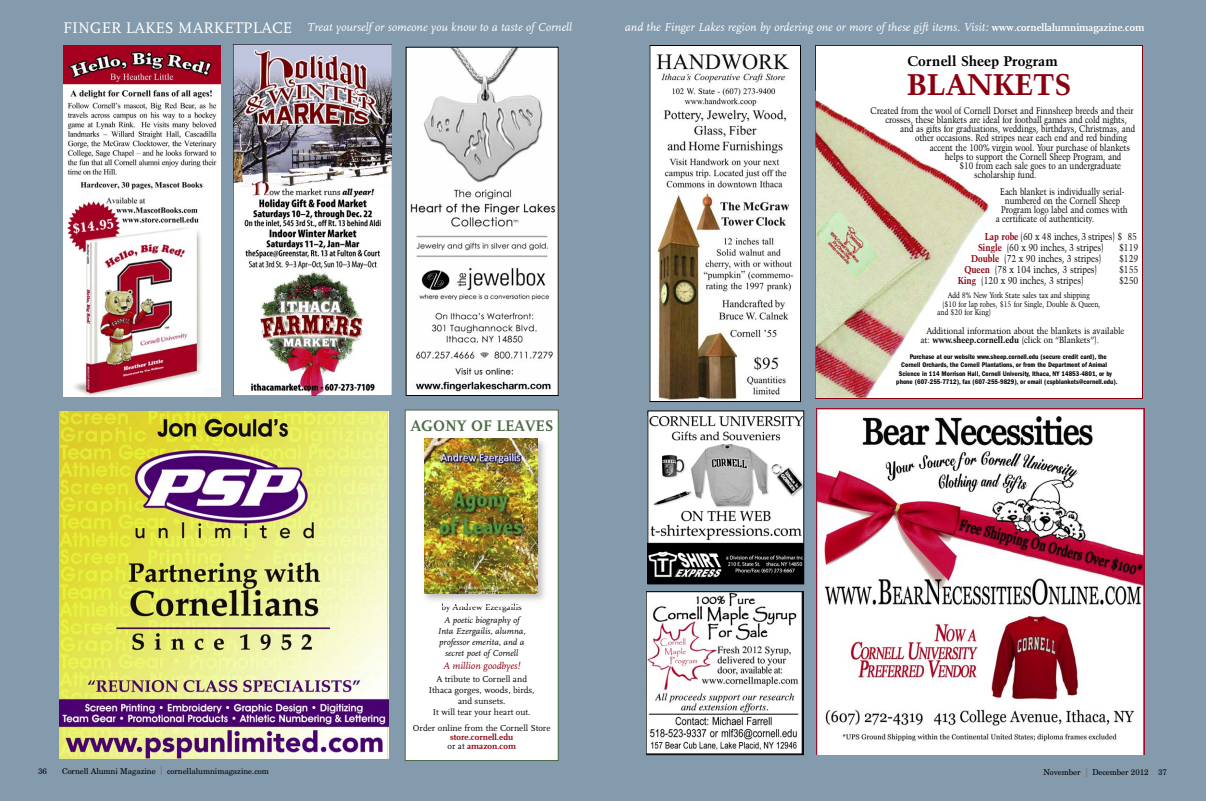
<style>
.page{position:relative;width:1206px;height:801px;background:#849aad}
.page>*{position:absolute;margin:0;border:0;box-sizing:border-box;transform-origin:0 0}
.t1{font:700 30px "Kuenstler 480 BT";color:#8a000f}
.t2{font:700 16px "FF Scala";color:#4d6b46}
.t3{font:700 14px "Kuenstler 480 BT";color:#000}
.t4{font:italic 12px "FF Scala";color:#fff}
.t5{font:10px/11px "Kuenstler 480 BT";color:#000;scale:.84 1}
.t6{font:italic 10px "FF Scala";color:#8a000f}
.t7{font:9.5px "Kuenstler 480 BT";color:#000;scale:.85 1}
.t8{font:9px/10.8px "FF Scala";color:#000;text-align:center}
.t9{font:9px/9.5px "Kuenstler 480 BT";color:#000;scale:.91 1}
.t10{font:italic 9px/10.8px "FF Scala";color:#000;text-align:center}
.t11{font:700 9px/9px "FF Scala";color:#8a000f}
.t12{font:8px "Kuenstler 480 BT";color:#000;scale:.85 1}
.t13{font:8px "New Century Schlbk";letter-spacing:-.01em;color:#000}
.t14{font:600 condensed 7px "Franklin Gothic";color:#000}
.s1{font-style:normal;font-size:16px}
.s2{font-weight:700;font-style:normal;font-size:11px}
.s3{font-weight:700;color:#8a000f}
.s4{font-weight:700}
.s5{font-weight:400;color:#000}
.s6{font-size:12px;color:#787878}
</style>
<div class="page">
<img style="left:63px;top:45px;width:158px;height:351px">
<img style="left:408px;top:49px;width:149px;height:345px">
<img style="left:651px;top:47px;width:148px;height:353px">
<div style="left:649px;top:45px;width:152px;height:357px;border:1px solid #000"></div>
<img style="left:234px;top:44px;width:157px;height:351px">
<div style="left:648px;top:411px;width:156px;height:173px;background:linear-gradient(to right,#fff,#fff)"></div>
<img style="left:650px;top:417px;width:152px;height:165px">
<div style="left:648px;top:411px;width:156px;height:173px;border:1px solid #000"></div>
<img style="left:59px;top:412px;width:330px;height:347px">
<img style="left:646px;top:591px;width:158px;height:165px">
<div style="left:816px;top:46px;width:326px;height:352px;background:#fff"></div>
<img style="left:816px;top:100px;width:173px;height:298px">
<img style="left:816px;top:408px;width:329px;height:346px">
<div style="left:406px;top:410px;width:152px;height:350px;background:#fff"></div>
<div style="left:405px;top:410px;width:153px;height:351px;border:1px solid #4d6b46"></div>
<img style="left:424px;top:438px;width:121px;height:167px">
<img style="left:442px;top:604px;width:79px;height:2px">
<img style="left:424px;top:439px;width:114px;height:154px">
<p class="t4" style="left:63px;top:20px;width:511px"><span class="s1">FINGER LAKES MARKETPLACE</span> Treat yourself or someone you know to a taste of Cornell</p>
<p class="t4" style="left:625px;top:20px;width:521px">and the Finger Lakes region by ordering one or more of these gift items. Visit: <span class="s2">www.cornellalumnimagazine.com</span></p>
<h3 class="t3" style="left:907px;top:55px;width:152px">Cornell Sheep Program</h3>
<h1 class="t1" style="left:907px;top:72px;width:166px">BLANKETS</h1>
<p class="t7" style="left:871px;top:106px;width:311px">Created from the wool of Cornell Dorset and Finnsheep breeds and their</p>
<p class="t7" style="left:885px;top:116px;width:286px">crosses, these blankets are ideal for football games and cold nights,</p>
<p class="t7" style="left:900px;top:125px;width:278px">and as gifts for graduations, weddings, birthdays, Christmas, and</p>
<p class="t7" style="left:915px;top:134px;width:251px">other occasions. Red stripes near each end and red binding</p>
<p class="t7" style="left:930px;top:143px;width:237px">accent the 100% virgin wool. Your purchase of blankets</p>
<p class="t7" style="left:945px;top:153px;width:209px">helps to support the Cornell Sheep Program, and</p>
<p class="t7" style="left:960px;top:162px;width:192px">$10 from each sale goes to an undergraduate</p>
<p class="t7" style="left:974px;top:171px;width:75px">scholarship fund.</p>
<p class="t7" style="left:1000px;top:187px;width:148px">Each blanket is individually serial-</p>
<p class="t7" style="left:1005px;top:196px;width:137px">numbered on the Cornell Sheep</p>
<p class="t7" style="left:1001px;top:205px;width:150px">Program logo label and comes with</p>
<p class="t7" style="left:996px;top:214px;width:117px">a certificate of authenticity.</p>
<p class="t5" style="left:978px;top:231px;width:191px;text-indent:7px"><span class="s3">Lap robe</span> (60 x 48 inches,3 stripes) $ 85<br><span class="s3">Single</span> (60 x 90 inches, 3 stripes)</p>
<p class="t5" style="left:1119px;top:242px;width:24px">$119</p>
<p class="t5" style="left:971px;top:253px;width:156px"><span class="s3">Double</span> (72 x 90 inches, 3 stripes)</p>
<p class="t5" style="left:1119px;top:253px;width:24px">$129</p>
<p class="t5" style="left:964px;top:264px;width:159px"><span class="s3">Queen</span> (78 x 104 inches, 3 stripes)</p>
<p class="t5" style="left:1119px;top:264px;width:24px">$155</p>
<p class="t5" style="left:958px;top:275px;width:151px"><span class="s3">King</span> (120 x 90 inches, 3 stripes)</p>
<p class="t5" style="left:1119px;top:275px;width:24px">$250</p>
<p class="t12" style="left:948px;top:292px;width:168px">Add 8% New York State sales tax and shipping</p>
<p class="t12" style="left:943px;top:301px;width:187px">($10 for lap robes, $15 for Single, Double &amp; Queen,</p>
<p class="t12" style="left:937px;top:309px;width:64px">and $20 for King)</p>
<p class="t9" style="left:921px;top:327px;width:225px;text-indent:6px">Additional information about the blankets is available at: <span class="s4">www.sheep.cornell.edu</span> (click on “Blankets”).</p>
<p class="t14" style="left:910px;top:354px;width:199px">Purchase at our website www.sheep.cornell.edu (secure credit card), the</p>
<p class="t14" style="left:901px;top:363px;width:207px">Cornell Orchards, the Cornell Plantations, or from the Department of Animal</p>
<p class="t14" style="left:899px;top:371px;width:215px">Science in 114 Morrison Hall, Cornell University, Ithaca, NY 14853-4801, or by</p>
<p class="t14" style="left:896px;top:379px;width:223px">phone (607-255-7712), fax (607-255-9829), or email (cspblankets@cornell.edu).</p>
<h2 class="t2" style="left:411px;top:416px;width:145px">AGONY OF LEAVES</h2>
<p class="t8" style="left:441px;top:602px;width:82px">by Andrew Ezergailis</p>
<p class="t10" style="left:438px;top:615px;width:89px">A poetic biography of<br>Inta Ezergailis, alumna, professor emerita, and a secret poet of Cornell</p>
<p class="t6" style="left:443px;top:660px;width:79px">A million goodbyes!</p>
<p class="t8" style="left:429px;top:674px;width:107px">A tribute to Cornell and<br>Ithaca gorges, woods, birds, and sunsets.<br>It will tear your heart out.</p>
<p class="t8" style="left:413px;top:722px;width:139px">Order online from the Cornell Store</p>
<p class="t11" style="left:448px;top:732px;width:70px">store.cornell.edu <span class="s5">or at</span> amazon.com</p>
<p class="t13" style="left:38px;top:768px;width:10px">36</p>
<p class="t13" style="left:62px;top:768px;width:208px">Cornell Alumni Magazine <span class="s6">|</span> cornellalumnimagazine.com</p>
<p class="t13" style="left:1043px;top:769px;width:125px">November <span class="s6">|</span> December 2012 37</p>
</div>
